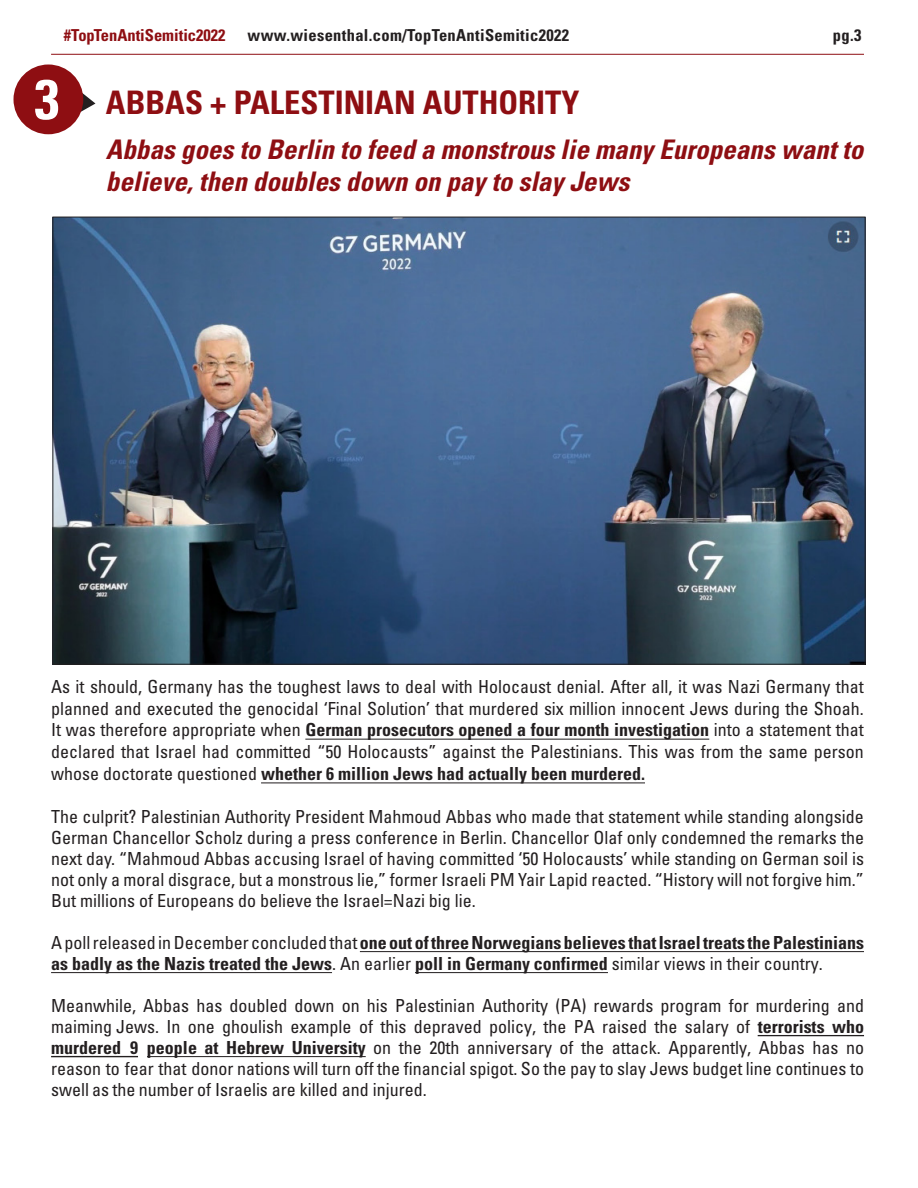
<style>
.page{position:relative;width:918px;height:1188px;background:#fff}
.page>*{position:absolute;margin:0;border:0;box-sizing:border-box;transform-origin:0 0}
.t1{font:700 condensed 56.1px "Univers";color:#fff}
.t2{font:700 condensed 32.4px "Univers";color:#8e0e12}
.t3{font:italic 700 condensed 27px/32.4px "Univers";color:#8e0e12}
.t4{font:condensed 18px/21px "Univers";color:#231f20;text-align:justify}
.t5{font:700 condensed 18px/21px "Univers";color:#231f20}
.t6{font:700 condensed 16.5px "Univers";letter-spacing:.02em;color:#231f20}
.t7{font:700 condensed 16.5px "Univers";color:#8e0e12}
.s1{font-weight:700}
.s2{font-weight:400}
</style>
<div class="page">
<hr style="left:51px;top:54px;width:813px;height:1px;background:#8e0e12">
<svg style="left:78px;top:85px;width:17px;height:33px"></svg>
<div style="left:13px;top:65px;width:70px;height:69px;background:#8e0e12;border-radius:50%"></div>
<img style="left:55px;top:219px;width:808px;height:444px">
<hr style="left:305px;top:739px;width:404px;height:1px;background:#231f20">
<hr style="left:261px;top:782px;width:384px;height:1px;background:#231f20">
<hr style="left:360px;top:951px;width:504px;height:1px;background:#231f20">
<hr style="left:51px;top:972px;width:281px;height:1px;background:#231f20">
<hr style="left:415px;top:972px;width:193px;height:1px;background:#231f20">
<hr style="left:758px;top:1035px;width:106px;height:1px;background:#231f20">
<hr style="left:51px;top:1056px;width:87px;height:1px;background:#231f20">
<hr style="left:147px;top:1056px;width:219px;height:1px;background:#231f20">
<p class="t7" style="left:64px;top:25px;width:163px">#TopTenAntiSemitic2022</p>
<p class="t6" style="left:248px;top:25px;width:323px">www.wiesenthal.com/TopTenAntiSemitic2022</p>
<p class="t6" style="left:833px;top:25px;width:30px">pg.3</p>
<p class="t1" style="left:34px;top:65px;width:26px">3</p>
<p class="t2" style="left:106px;top:83px;width:475px">ABBAS + PALESTINIAN AUTHORITY</p>
<p class="t3" style="left:106px;top:133px;width:759px">Abbas goes to Berlin to feed a monstrous lie many Europeans want to believe, then doubles down on pay to slay Jews</p>
<p class="t4" style="left:51px;top:675px;width:814px;line-height:21.8px">As it should, Germany has the toughest laws to deal with Holocaust denial. After all, it was Nazi Germany that planned and executed the genocidal ‘Final Solution’ that murdered six million innocent Jews during the Shoah.<br>It was therefore appropriate when <span class="s1">German prosecutors opened a four month investigation</span> into a statement that declared that Israel had committed “50 Holocausts” against the Palestinians. This was from the same person whose doctorate questioned <span class="s1">whether 6 million Jews had actually been murdered.</span></p>
<p class="t4" style="left:51px;top:805px;width:814px">The culprit? Palestinian Authority President Mahmoud Abbas who made that statement while standing alongside German Chancellor Scholz during a press conference in Berlin. Chancellor Olaf only condemned the remarks the next day. “Mahmoud Abbas accusing Israel of having committed ‘50 Holocausts’ while standing on German soil is not only a moral disgrace, but a monstrous lie,” former Israeli PM Yair Lapid reacted. “History will not forgive him.” But millions of Europeans do believe the Israel=Nazi big lie.</p>
<p class="t5" style="left:51px;top:931px;width:814px"><span class="s2">A poll released in December concluded that</span> one out of three Norwegians believes that Israel treats the Palestinians as badly as the Nazis treated the Jews<span class="s2">. An earlier</span> poll in Germany confirmed <span class="s2">similar views in their country.</span></p>
<p class="t4" style="left:51px;top:994px;width:814px">Meanwhile, Abbas has doubled down on his Palestinian Authority (PA) rewards program for murdering and maiming Jews. In one ghoulish example of this depraved policy, the PA raised the salary of <span class="s1">terrorists who murdered 9 people at Hebrew University</span> on the 20th anniversary of the attack. Apparently, Abbas has no reason to fear that donor nations will turn off the financial spigot. So the pay to slay Jews budget line continues to swell as the number of Israelis are killed and injured.</p>
</div>
